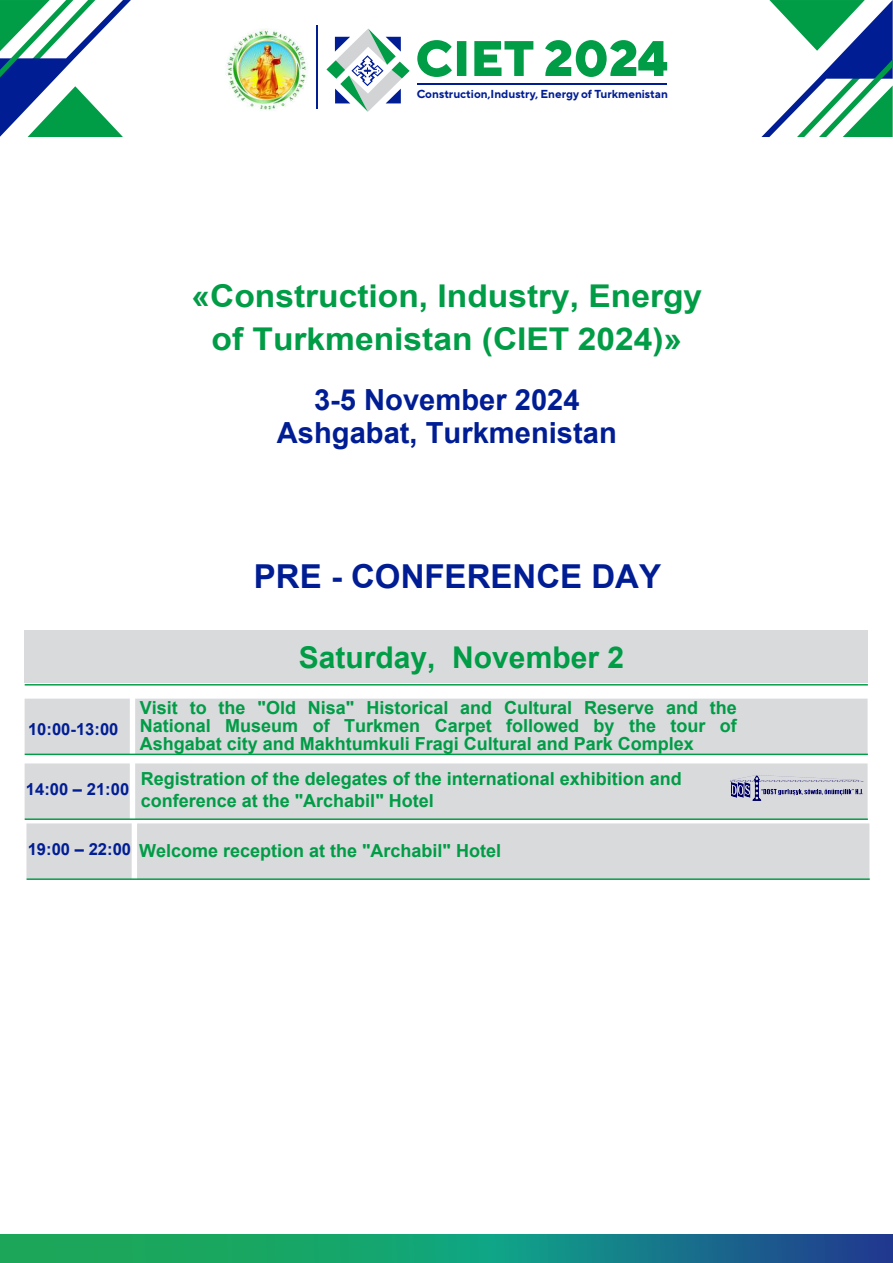
<style>
.page{position:relative;width:893px;height:1263px;background:#fff}
.page>*{position:absolute;margin:0;border:0;box-sizing:border-box;transform-origin:0 0}
.t1{font:700 33px "Arial";color:#001d94}
.t2{font:700 31.35px/43px "Arial";color:#009c46;text-align:center;scale:1.07 1}
.t3{font:700 30px "Arial";color:#009c46}
.t4{font:700 29.1px/32.8px "Arial";color:#001d94;text-align:center}
.t5{font:700 18px/18px "Arial";color:#009c46;text-align:justify}
.t6{font:700 16.65px "Arial";color:#001d94}
.t7{font:700 11.55px "TT Norms Pro";color:#001d94}
.s1{font-style:inherit}
.s2{font-size:16.65px;color:#001d94}
</style>
<div class="page">
<div style="left:24px;top:630px;width:844px;height:52px;background:#d9dadc"></div>
<hr style="left:25px;top:684px;width:843px;height:1px;background:#009c46">
<div style="left:25px;top:763px;width:843px;height:55px;background:#d9dadc"></div>
<div style="left:25px;top:699px;width:843px;height:55px;background:#d9dadc"></div>
<hr style="left:25px;top:754px;width:843px;height:1px;background:#009c46">
<hr style="left:25px;top:818px;width:843px;height:2px;background:#009c46">
<svg style="left:0;top:1234px;width:892px;height:28px;background:#178c77"></svg>
<svg style="left:761px;top:0;width:132px;height:137px"></svg>
<svg style="left:0;top:0;width:131px;height:137px"></svg>
<img style="left:226px;top:29px;width:81px;height:82px">
<svg style="left:326px;top:29px;width:84px;height:83px"></svg>
<svg style="left:417px;top:40px;width:250px;height:37px"></svg>
<hr style="left:417px;top:84px;width:250px;height:1px;background:#001d94">
<hr style="left:317px;top:25px;width:1px;height:83px;background:#001d94">
<div style="left:26px;top:823px;width:843px;height:56px;background:#d9dadc"></div>
<hr style="left:27px;top:878px;width:843px;height:2px;background:#009c46">
<img style="left:731px;top:776px;width:133px;height:24px">
<p class="t7" style="left:417px;top:88px;width:253px">Construction,Industry, Energy of Turkmenistan</p>
<h2 class="t2" style="left:191px;top:274px;width:479px">«Construction, Industry, Energy of Turkmenistan (CIET 2024)»</h2>
<h3 class="t4" style="left:277px;top:384px;width:341px">3-5 November 2024<br>Ashgabat, Turkmenistan</h3>
<h1 class="t1" style="left:254px;top:553px;width:409px"><span class="s1">PRE -</span> CONFERENCE <span class="s1">DAY</span></h1>
<h3 class="t3" style="left:299px;top:636px;width:327px">Saturday, November 2</h3>
<p class="t5" style="left:140px;top:698px;width:599px">Visit to the "Old Nisa" Histor<span class="s1">ical</span> and Cultural Reserve and the National Museum of Turkmen Carpet followed by the tour of Ashgabat city and Makhtumkuli Fragi Cultural and Park Complex</p>
<p class="t5" style="left:141px;top:768px;width:543px;line-height:21.6px">Registration of the delegates of the international exhibition and conference at the "Archabil" Hotel</p>
<p class="t5" style="left:28px;top:841px;width:475px"><span class="s2">19:00 – 22:00</span> Welcome reception at the "Archabil" Hotel</p>
<p class="t6" style="left:28px;top:717px;width:92px">10:00-13:00</p>
<p class="t6" style="left:26px;top:778px;width:105px">14:00 – 21:00</p>
</div>
